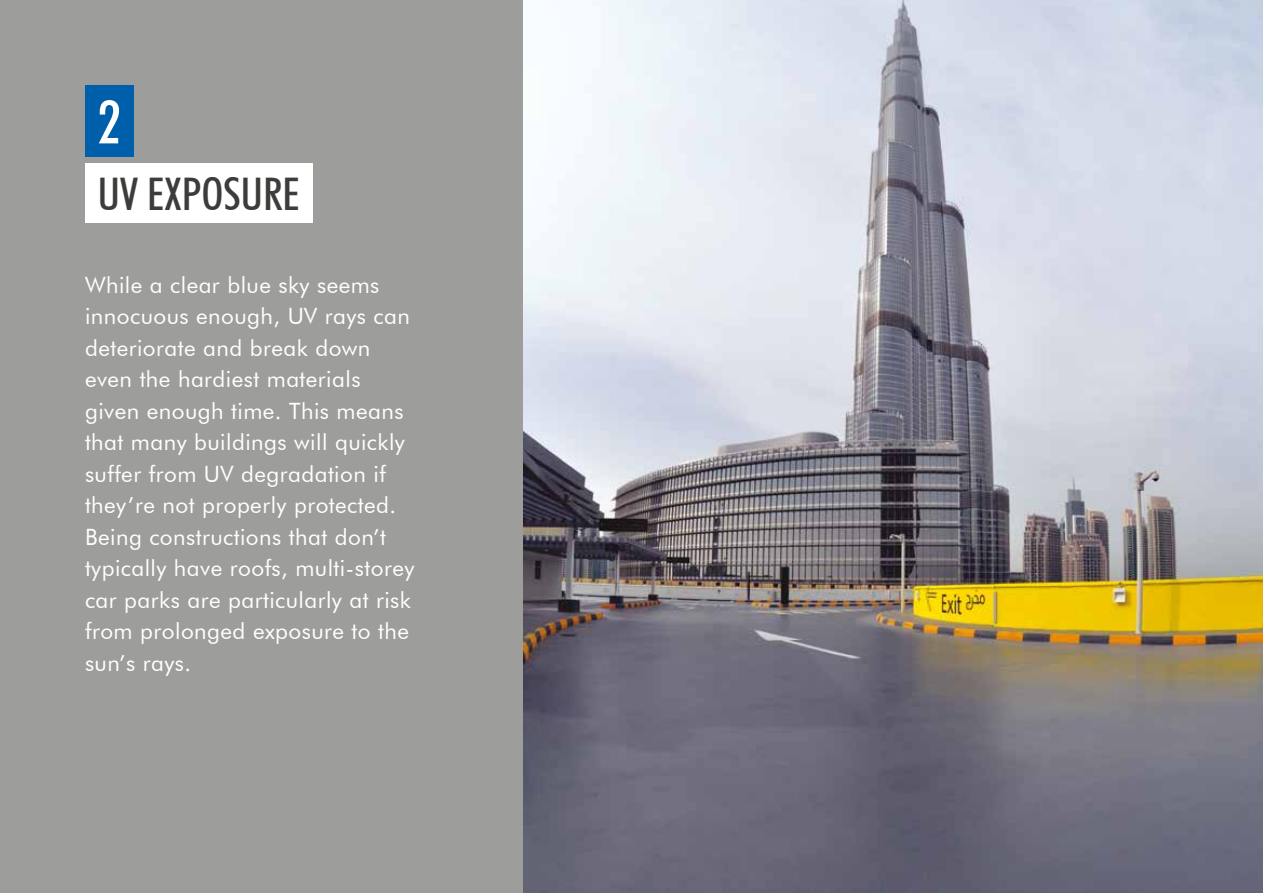
<style>
.page{position:relative;width:1263px;height:893px;background:#fff}
.page>*{position:absolute;margin:0;border:0;box-sizing:border-box;transform-origin:0 0}
.t1{font:500 condensed 60px "Futura BT";color:#fff}
.t2{font:500 condensed 45px "Futura BT";color:#3c3c3b}
.t3{font:22.5px/31.5px "Futura BT";letter-spacing:.02em;color:#fff}
</style>
<div class="page">
<div style="left:0;top:0;width:825px;height:893px;background:#9d9d9c"></div>
<div style="left:85px;top:85px;width:49px;height:71px;background:#005faa"></div>
<div style="left:85px;top:163px;width:228px;height:59px;background:#fff"></div>
<img style="left:523px;top:0;width:740px;height:893px">
<h1 class="t1" style="left:98px;top:86px;width:25px">2</h1>
<h2 class="t2" style="left:98px;top:166px;width:204px">UV EXPOSURE</h2>
<p class="t3" style="left:85px;top:269px;width:331px">While a clear blue sky seems innocuous enough, UV rays can deteriorate and break down even the hardiest materials given enough time. This means that many buildings will quickly suffer from UV degradation if they’re not properly protected.<br>Being constructions that don’t typically have roofs, multi-storey car parks are particularly at risk from prolonged exposure to the sun’s rays.</p>
</div>
